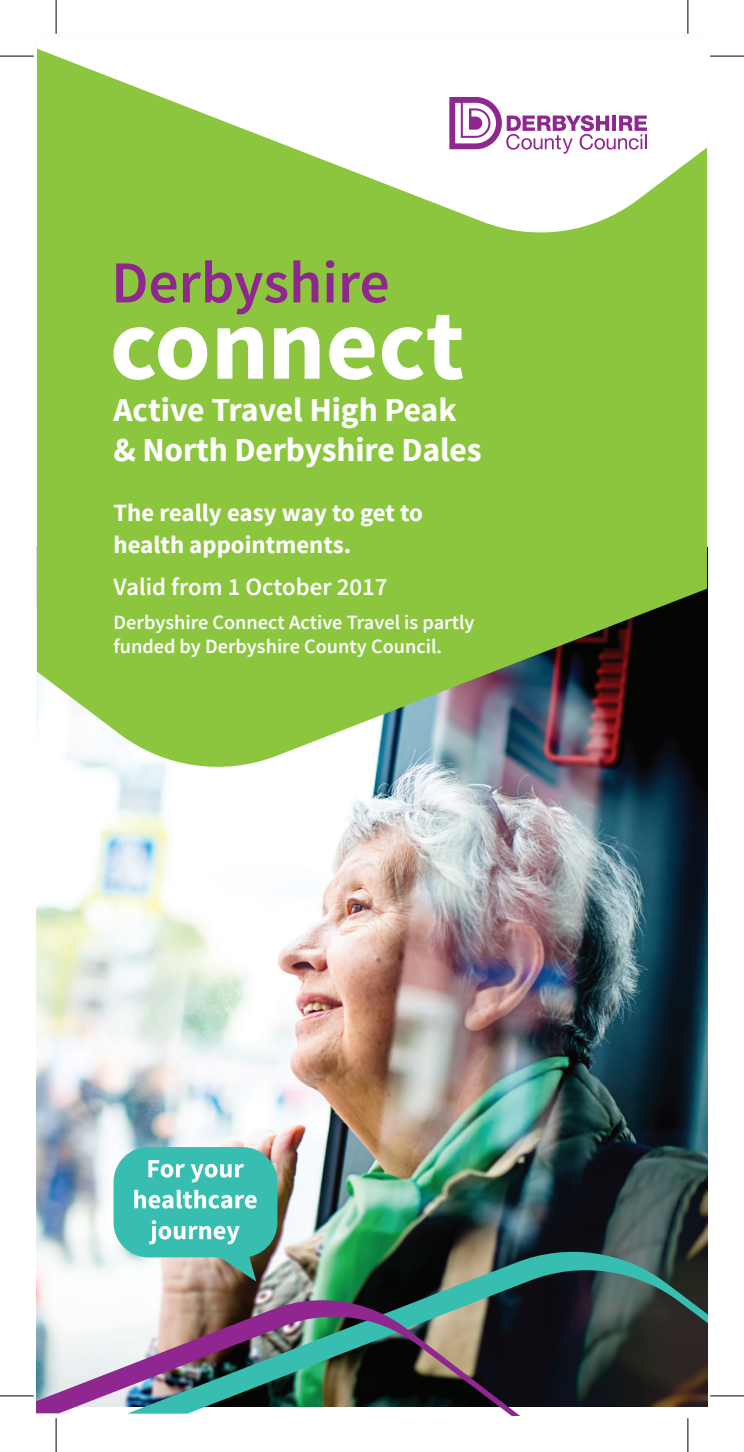
<style>
.page{position:relative;width:744px;height:1452px;background:#fff}
.page>*{position:absolute;margin:0;border:0;box-sizing:border-box;transform-origin:0 0}
.t1{font:700 33.52px/40.3px "Source Sans Pro";letter-spacing:-.005em;color:#fff}
.t2{font:700 24.75px/32.4px "Source Sans Pro";color:#fff}
.t3{font:600 24.75px "Source Sans Pro";color:#fff}
.t4{font:600 20.25px/24.3px "Source Sans Pro";color:#fff}
</style>
<div class="page">
<img style="left:37px;top:776px;width:670px;height:516px">
<svg style="left:37px;top:242px;width:670px;height:534px;background:#86b747"></svg>
<img style="left:127px;top:1243px;width:580px;height:164px">
<img style="left:37px;top:1292px;width:511px;height:123px">
<div style="left:113px;top:1147px;width:164px;height:110px;background:#37beb0;border-radius:35px"></div>
<svg style="left:113px;top:260px;width:350px;height:120px"></svg>
<svg style="left:149px;top:1220px;width:107px;height:61px"></svg>
<svg style="left:134px;top:1189px;width:123px;height:19px"></svg>
<svg style="left:148px;top:1160px;width:96px;height:22px"></svg>
<svg style="left:37px;top:48px;width:670px;height:194px"></svg>
<svg style="left:449px;top:97px;width:198px;height:57px"></svg>
<hr style="left:0;top:56px;width:34px;height:1px;background:#000">
<hr style="left:710px;top:56px;width:34px;height:1px;background:#000">
<hr style="left:0;top:1395px;width:34px;height:1px;background:#000">
<hr style="left:710px;top:1395px;width:34px;height:1px;background:#000">
<hr style="left:56px;top:0;width:1px;height:34px;background:#000">
<hr style="left:56px;top:1418px;width:1px;height:34px;background:#000">
<hr style="left:687px;top:0;width:1px;height:34px;background:#000">
<hr style="left:687px;top:1418px;width:1px;height:34px;background:#000">
<h1 class="t1" style="left:113px;top:390px;width:369px">Active Travel High Peak &amp; North Derbyshire Dales</h1>
<p class="t2" style="left:113px;top:497px;width:311px">The really easy way to get to health appointments.</p>
<p class="t3" style="left:113px;top:571px;width:275px">Valid from 1 October 2017</p>
<p class="t4" style="left:113px;top:610px;width:362px">Derbyshire Connect Active Travel is partly funded by Derbyshire County Council.</p>
</div>
